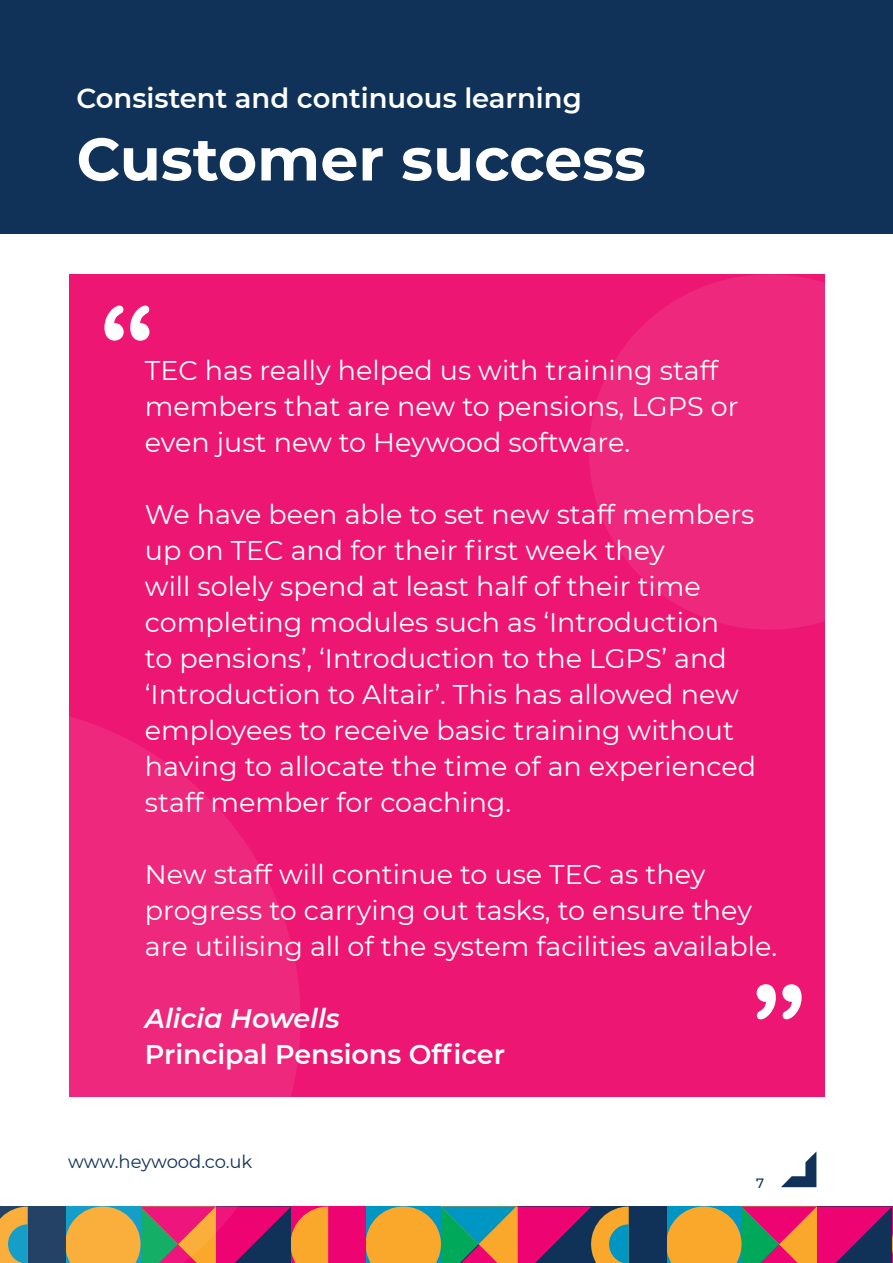
<style>
.page{position:relative;width:893px;height:1263px;background:#fff}
.page>*{position:absolute;margin:0;border:0;box-sizing:border-box;transform-origin:0 0}
.t1{font:120px "Arial Rounded MT Bold";color:#fff}
.t2{font:700 60px "Montserrat";color:#fff}
.t3{font:600 27.45px "Montserrat";color:#fff}
.t4{font:27px/36px "Montserrat";color:#fff}
.t5{font:600 27px "Montserrat";color:#fff}
.t6{font:italic 600 27px "Montserrat";color:#fff}
.t7{font:18px "Montserrat";letter-spacing:-.005em;color:#113258}
.t8{font:500 13.5px "Montserrat";color:#113258}
</style>
<div class="page">
<svg style="left:781px;top:1152px;width:35px;height:35px"></svg>
<div style="left:290px;top:1206px;width:76px;height:57px;background:#ed0372"></div>
<svg style="left:301px;top:1206px;width:27px;height:57px;background:#f99b31"></svg>
<svg style="left:666px;top:1206px;width:227px;height:57px;background:#b25e56"></svg>
<div style="left:591px;top:1206px;width:75px;height:57px;background:#113258"></div>
<svg style="left:366px;top:1206px;width:263px;height:57px;background:#96755e"></svg>
<div style="left:0;top:0;width:893px;height:234px;background:#113258"></div>
<div style="left:69px;top:274px;width:755px;height:823px;background:#ed1672"></div>
<svg style="left:589px;top:274px;width:236px;height:356px;fill:#ee287d"></svg>
<svg style="left:0;top:716px;width:301px;height:547px"></svg>
<p class="t3" style="left:77px;top:79px;width:507px">Consistent and continuous learning</p>
<p class="t2" style="left:77px;top:116px;width:571px">Customer success</p>
<p class="t1" style="left:99px;top:279px;width:56px">“</p>
<p class="t4" style="left:145px;top:352px;width:595px">TEC has really helped us with training staff members that are new to pensions, LGPS or even just new to Heywood software.</p>
<p class="t4" style="left:145px;top:496px;width:613px">We have been able to set new staff members up on TEC and for their first week they<br>will solely spend at least half of their time completing modules such as ‘Introduction<br>to pensions’, ‘Introduction to the LGPS’ and ‘Introduction to Altair’. This has allowed new employees to receive basic training without having to allocate the time of an experienced staff member for coaching.</p>
<p class="t4" style="left:145px;top:856px;width:634px">New staff will continue to use TEC as they progress to carrying out tasks, to ensure they are utilising all of the system facilities available.</p>
<p class="t6" style="left:145px;top:1000px;width:196px">Alicia Howells</p>
<p class="t5" style="left:145px;top:1036px;width:362px">Principal Pensions Officer</p>
<p class="t7" style="left:68px;top:1149px;width:186px">www.heywood.co.uk</p>
<p class="t1" style="left:807px;top:1045px;width:56px;rotate:-180deg">“</p>
<p class="t8" style="left:756px;top:1173px;width:10px">7</p>
</div>
